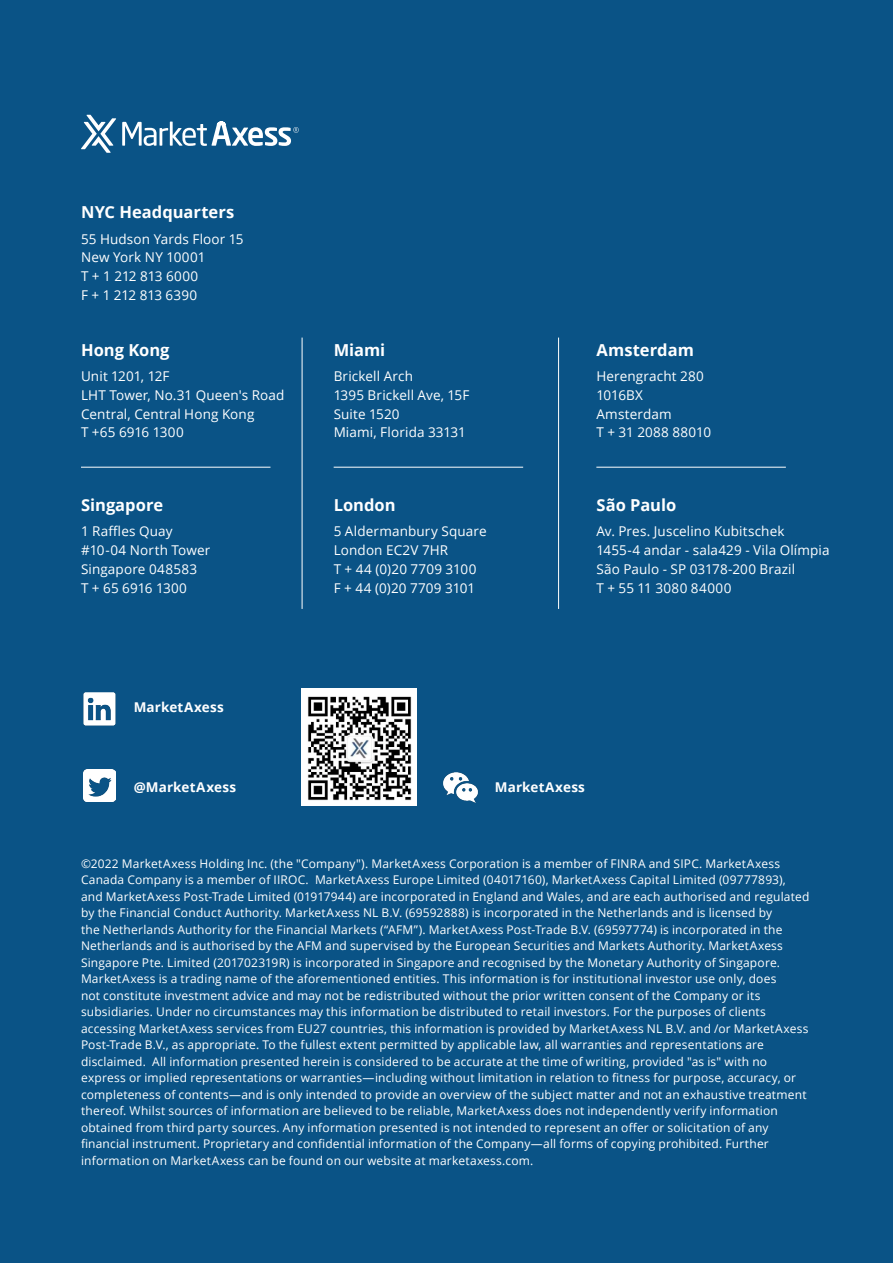
<style>
.page{position:relative;width:893px;height:1263px;background:#0a5386}
.page>*{position:absolute;margin:0;border:0;box-sizing:border-box;transform-origin:0 0}
.t1{font:700 16.5px "Open Sans";color:#fff}
.t2{font:13.5px/18.8px "Open Sans";letter-spacing:.01em;color:#fff}
.t3{font:700 13.5px "Open Sans";letter-spacing:.01em;color:#fff}
.t4{font:12px/16.5px "Open Sans";letter-spacing:.015em;color:#fff}
</style>
<div class="page">
<img style="left:302px;top:688px;width:115px;height:117px">
<img style="left:83px;top:692px;width:33px;height:34px">
<img style="left:83px;top:770px;width:32px;height:32px">
<img style="left:443px;top:772px;width:35px;height:31px">
<hr style="left:81px;top:467px;width:189px;height:1px;background:#fff">
<hr style="left:302px;top:338px;width:1px;height:271px;background:#fff">
<hr style="left:558px;top:338px;width:1px;height:271px;background:#fff">
<hr style="left:334px;top:467px;width:189px;height:1px;background:#fff">
<hr style="left:596px;top:467px;width:190px;height:1px;background:#fff">
<svg style="left:81px;top:115px;width:35px;height:38px"></svg>
<svg style="left:122px;top:121px;width:176px;height:25px"></svg>
<p class="t1" style="left:81px;top:200px;width:155px">NYC Headquarters</p>
<p class="t2" style="left:81px;top:229px;width:164px">55 Hudson Yards Floor 15</p>
<p class="t2" style="left:81px;top:248px;width:126px">New York NY 10001</p>
<p class="t2" style="left:81px;top:267px;width:119px">T + 1 212 813 6000</p>
<p class="t2" style="left:81px;top:285px;width:118px">F + 1 212 813 6390</p>
<p class="t1" style="left:81px;top:338px;width:90px">Hong Kong</p>
<p class="t2" style="left:81px;top:366px;width:90px">Unit 1201, 12F</p>
<p class="t2" style="left:81px;top:385px;width:205px">LHT Tower, No.31 Queen's Road<br>Central, Central Hong Kong</p>
<p class="t2" style="left:81px;top:423px;width:104px">T +65 6916 1300</p>
<p class="t1" style="left:81px;top:493px;width:84px">Singapore</p>
<p class="t2" style="left:81px;top:522px;width:93px">1 Raffles Quay</p>
<p class="t2" style="left:81px;top:540px;width:131px">#10-04 North Tower</p>
<p class="t2" style="left:81px;top:559px;width:118px">Singapore 048583</p>
<p class="t2" style="left:81px;top:578px;width:108px">T + 65 6916 1300</p>
<p class="t1" style="left:334px;top:338px;width:53px">Miami</p>
<p class="t2" style="left:334px;top:366px;width:81px">Brickell Arch</p>
<p class="t2" style="left:334px;top:385px;width:137px">1395 Brickell Ave, 15F</p>
<p class="t2" style="left:334px;top:404px;width:67px">Suite 1520</p>
<p class="t2" style="left:334px;top:423px;width:134px">Miami, Florida 33131</p>
<p class="t1" style="left:334px;top:493px;width:64px">London</p>
<p class="t2" style="left:334px;top:522px;width:155px">5 Aldermanbury Square</p>
<p class="t2" style="left:334px;top:540px;width:116px">London EC2V 7HR</p>
<p class="t2" style="left:334px;top:559px;width:144px">T + 44 (0)20 7709 3100</p>
<p class="t2" style="left:334px;top:578px;width:143px">F + 44 (0)20 7709 3101</p>
<p class="t1" style="left:596px;top:338px;width:99px">Amsterdam</p>
<p class="t2" style="left:596px;top:366px;width:109px">Herengracht 280</p>
<p class="t2" style="left:596px;top:385px;width:48px">1016BX</p>
<p class="t2" style="left:596px;top:404px;width:77px">Amsterdam</p>
<p class="t2" style="left:596px;top:423px;width:116px">T + 31 2088 88010</p>
<p class="t1" style="left:596px;top:493px;width:81px">São Paulo</p>
<p class="t2" style="left:596px;top:522px;width:190px">Av. Pres. Juscelino Kubitschek</p>
<p class="t2" style="left:596px;top:540px;width:235px">1455-4 andar - sala429 - Vila Olímpia</p>
<p class="t2" style="left:596px;top:559px;width:200px">São Paulo - SP 03178-200 Brazil</p>
<p class="t2" style="left:596px;top:578px;width:137px">T + 55 11 3080 84000</p>
<p class="t3" style="left:134px;top:698px;width:92px">MarketAxess</p>
<p class="t3" style="left:134px;top:778px;width:104px">@MarketAxess</p>
<p class="t3" style="left:495px;top:778px;width:92px">MarketAxess</p>
<p class="t4" style="left:81px;top:855px;width:730px">©2022 MarketAxess Holding Inc. (the "Company"). MarketAxess Corporation is a member of FINRA and SIPC. MarketAxess Canada Company is a member of IIROC. MarketAxess Europe Limited (04017160), MarketAxess Capital Limited (09777893), and MarketAxess Post-Trade Limited (01917944) are incorporated in England and Wales, and are each authorised and regulated by the Financial Conduct Authority. MarketAxess NL B.V. (69592888) is incorporated in the Netherlands and is licensed by<br>the Netherlands Authority for the Financial Markets (“AFM”). MarketAxess Post-Trade B.V. (69597774) is incorporated in the Netherlands and is authorised by the AFM and supervised by the European Securities and Markets Authority. MarketAxess Singapore Pte. Limited (201702319R) is incorporated in Singapore and recognised by the Monetary Authority of Singapore.<br>MarketAxess is a trading name of the aforementioned entities. This information is for institutional investor use only, does<br>not constitute investment advice and may not be redistributed without the prior written consent of the Company or its subsidiaries. Under no circumstances may this information be distributed to retail investors. For the purposes of clients accessing MarketAxess services from EU27 countries, this information is provided by MarketAxess NL B.V. and /or MarketAxess Post-Trade B.V., as appropriate. To the fullest extent permitted by applicable law, all warranties and representations are disclaimed. All information presented herein is considered to be accurate at the time of writing, provided "as is" with no express or implied representations or warranties—including without limitation in relation to fitness for purpose, accuracy, or completeness of contents—and is only intended to provide an overview of the subject matter and not an exhaustive treatment thereof. Whilst sources of information are believed to be reliable, MarketAxess does not independently verify information obtained from third party sources. Any information presented is not intended to represent an offer or solicitation of any financial instrument. Proprietary and confidential information of the Company—all forms of copying prohibited. Further information on MarketAxess can be found on our website at marketaxess.com.</p>
</div>
